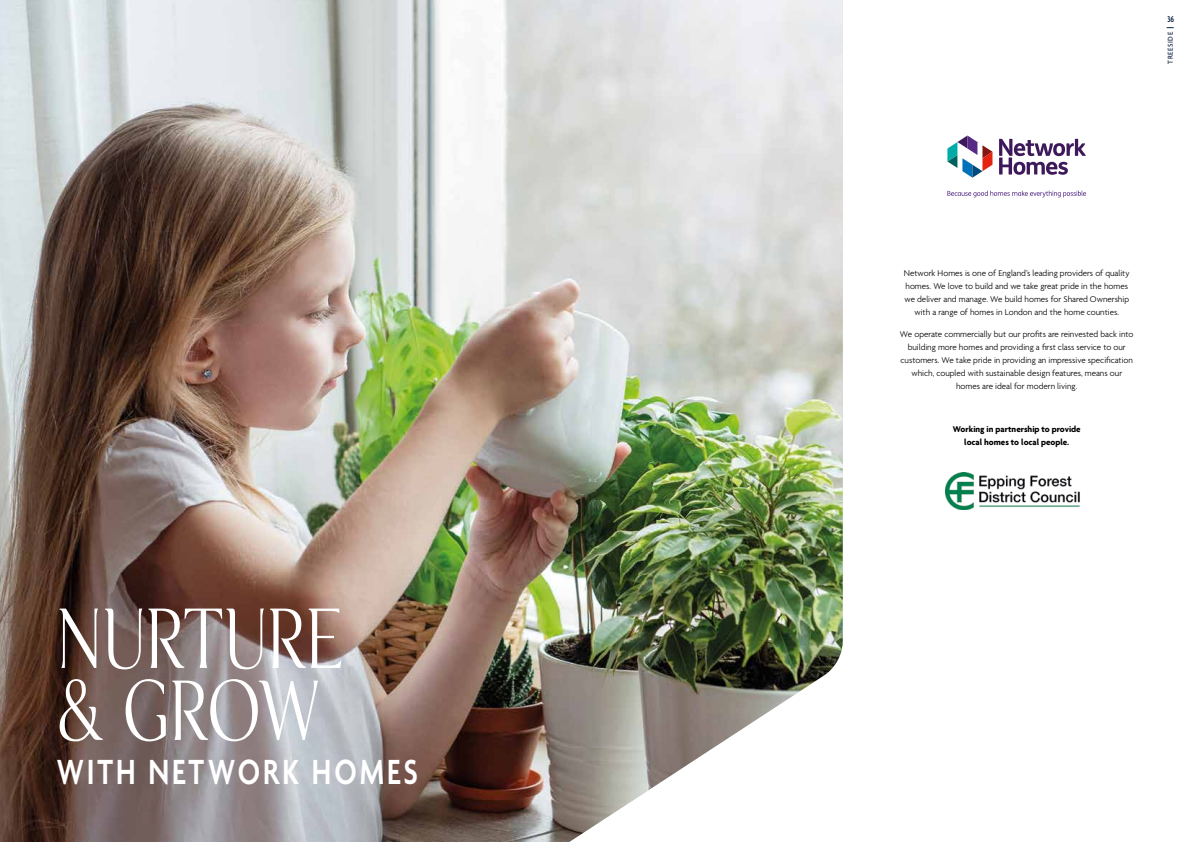
<style>
.page{position:relative;width:1191px;height:842px;background:#fff}
.page>*{position:absolute;margin:0;border:0;box-sizing:border-box;transform-origin:0 0}
.t1{font:75px/72px "KF Display";letter-spacing:-.01em;color:#fff;scale:.79 1}
.t2{font:600 37.8px "Agenda";letter-spacing:.1em;color:#fff;scale:.79 1}
.t3{font:300 9px/13px "Agenda";color:#000;text-align:center}
.t4{font:700 9px/13px "Agenda";color:#000;text-align:center}
.t5{font:600 9px "Agenda";color:#0e2244;scale:.79 1}
.t6{font:500 7.6px "Agenda";letter-spacing:.09em;color:#0e2244;scale:.95 1}
</style>
<div class="page">
<img style="left:0;top:0;width:843px;height:842px">
<svg style="left:947px;top:136px;width:45px;height:42px"></svg>
<svg style="left:999px;top:139px;width:87px;height:36px"></svg>
<svg style="left:947px;top:191px;width:139px;height:6px"></svg>
<img style="left:946px;top:472px;width:134px;height:37px">
<h1 class="t1" style="left:57px;top:605px;width:364px">NURTURE &amp; GROW</h1>
<h2 class="t2" style="left:57px;top:751px;width:459px">WITH NETWORK HOMES</h2>
<p class="t5" style="left:1167px;top:14px;width:10px">36</p>
<p class="t6" style="left:1166px;top:64px;width:35px;rotate:-90deg">TREESIDE</p>
<p class="t3" style="left:904px;top:268px;width:227px">Network Homes is one of England’s leading providers of quality homes. We love to build and we take great pride in the homes we deliver and manage. We build homes for Shared Ownership with a range of homes in London and the home counties.</p>
<p class="t3" style="left:900px;top:328px;width:235px">We operate commercially but our profits are reinvested back into building more homes and providing a first class service to our customers. We take pride in providing an impressive specification which, coupled with sustainable design features, means our homes are ideal for modern living.</p>
<p class="t4" style="left:952px;top:423px;width:129px">Working in partnership to provide local homes to local people.</p>
</div>
